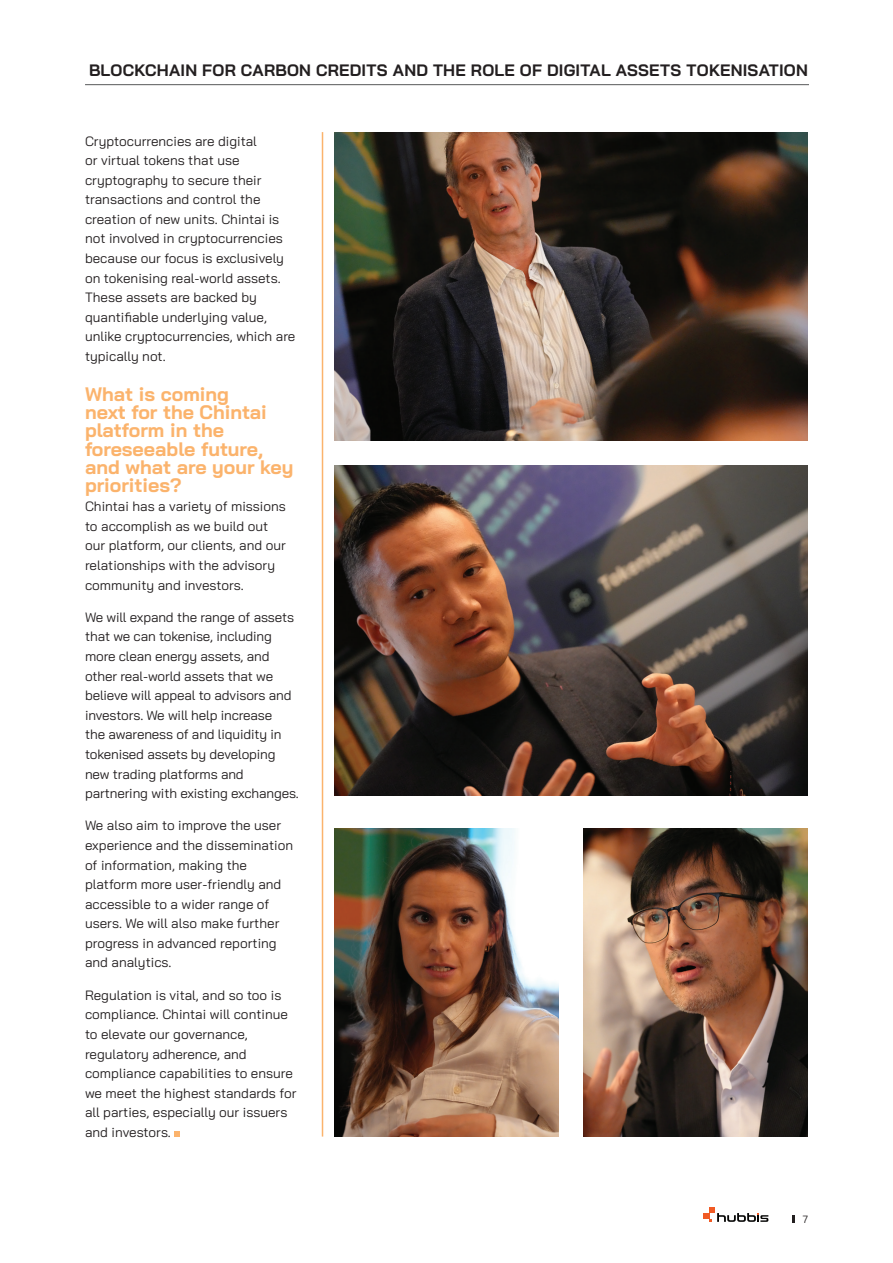
<style>
.page{position:relative;width:893px;height:1263px;background:#fff}
.page>*{position:absolute;margin:0;border:0;box-sizing:border-box;transform-origin:0 0}
.t1{font:700 19.5px/18.1px "Bai Jamjuree";color:#fbb36c}
.t2{font:700 16.5px "Bai Jamjuree";letter-spacing:.015em;color:#231f20}
.t3{font:13.5px/19.6px "Bai Jamjuree";color:#231f20}
.t4{font:10.5px "Bai Jamjuree";color:#231f20}
</style>
<div class="page">
<svg style="left:703px;top:1207px;width:65px;height:15px"></svg>
<svg style="left:792px;top:1215px;width:3px;height:8px"></svg>
<svg style="left:174px;top:1131px;width:5px;height:6px"></svg>
<hr style="left:322px;top:132px;width:1px;height:1004px;background:#fbb36c">
<img style="left:334px;top:132px;width:474px;height:309px">
<img style="left:334px;top:466px;width:474px;height:329px">
<img style="left:334px;top:828px;width:224px;height:309px">
<img style="left:584px;top:828px;width:224px;height:309px">
<hr style="left:85px;top:84px;width:724px;height:1px;background:#57585a">
<p class="t2" style="left:89px;top:61px;width:720px">BLOCKCHAIN FOR CARBON CREDITS AND THE ROLE OF DIGITAL ASSETS TOKENISATION</p>
<p class="t3" style="left:85px;top:131px;width:212px">Cryptocurrencies are digital<br>or virtual tokens that use cryptography to secure their transactions and control the creation of new units. Chintai is not involved in cryptocurrencies because our focus is exclusively on tokenising real-world assets.<br>These assets are backed by quantifiable underlying value, unlike cryptocurrencies, which are typically not.</p>
<h1 class="t1" style="left:85px;top:385px;width:210px">What is coming<br>next for the Chintai platform in the foreseeable future, and what are your key priorities?</h1>
<p class="t3" style="left:85px;top:497px;width:202px">Chintai has a variety of missions to accomplish as we build out our platform, our clients, and our relationships with the advisory community and investors.</p>
<p class="t3" style="left:85px;top:607px;width:215px">We will expand the range of assets that we can tokenise, including more clean energy assets, and other real-world assets that we believe will appeal to advisors and investors. We will help increase<br>the awareness of and liquidity in tokenised assets by developing new trading platforms and partnering with existing exchanges.</p>
<p class="t3" style="left:85px;top:816px;width:210px">We also aim to improve the user experience and the dissemination of information, making the platform more user-friendly and accessible to a wider range of users. We will also make further progress in advanced reporting and analytics.</p>
<p class="t3" style="left:85px;top:985px;width:213px">Regulation is vital, and so too is compliance. Chintai will continue to elevate our governance, regulatory adherence, and compliance capabilities to ensure we meet the highest standards for all parties, especially our issuers and investors.</p>
<p class="t4" style="left:803px;top:1210px;width:7px">7</p>
</div>
